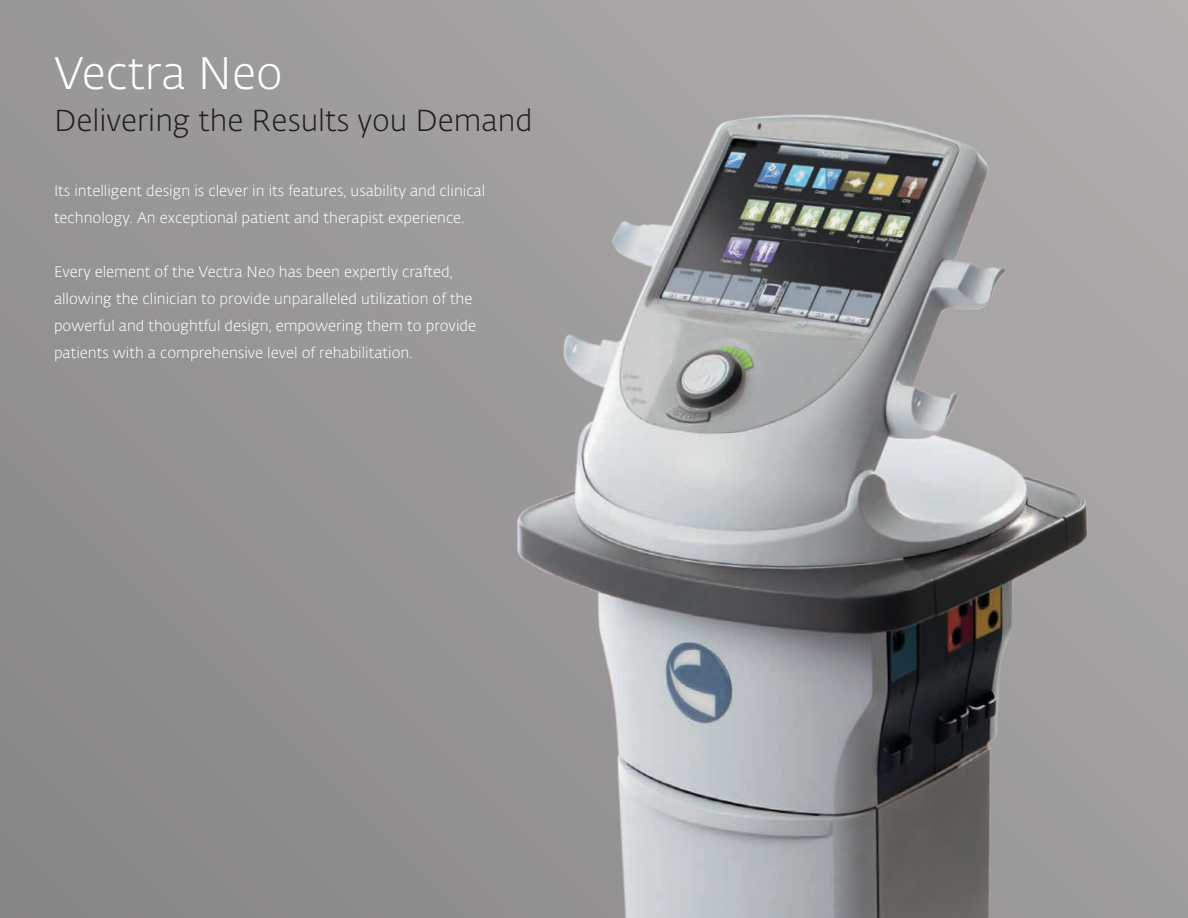
<style>
.page{position:relative;width:1188px;height:918px;background:#949393}
.page>*{position:absolute;margin:0;border:0;box-sizing:border-box;transform-origin:0 0}
.t1{font:300 45px "Fedra Sans Alt Pro";color:#fff}
.t2{font:300 30px "Fedra Sans Alt Pro";color:#231f20}
.t3{font:300 15px/27px "Fedra Sans Alt Pro";color:#fff}
</style>
<div class="page">
<img style="left:457px;top:0;width:731px;height:918px">
<p class="t1" style="left:54px;top:43px;width:230px">Vectra Neo</p>
<p class="t2" style="left:54px;top:101px;width:480px">Delivering the Results you Demand</p>
<p class="t3" style="left:54px;top:177px;width:433px">Its intelligent design is clever in its features, usability and clinical technology. An exceptional patient and therapist experience.</p>
<p class="t3" style="left:54px;top:258px;width:424px">Every element of the Vectra Neo has been expertly crafted, allowing the clinician to provide unparalleled utilization of the powerful and thoughtful design, empowering them to provide patients with a comprehensive level of rehabilitation.</p>
</div>
